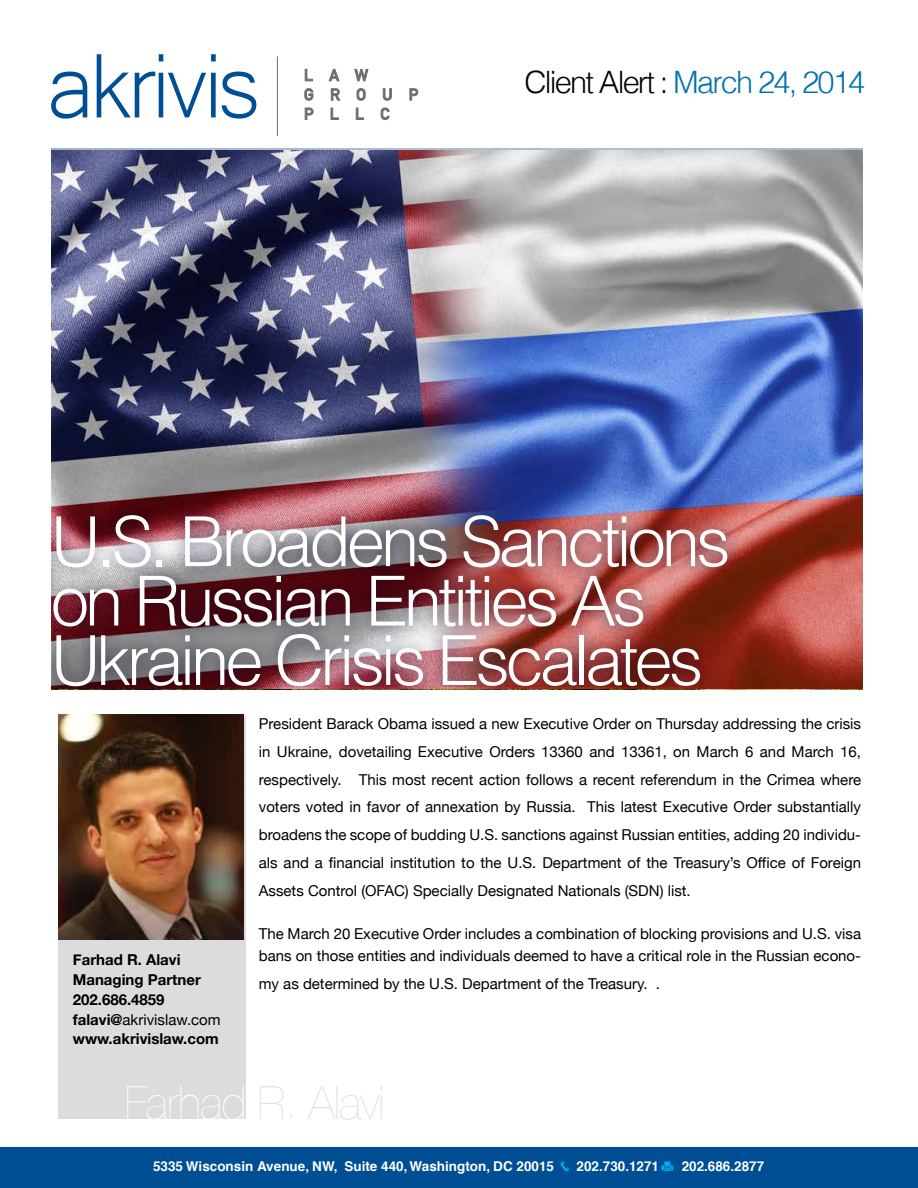
<style>
.page{position:relative;width:918px;height:1188px;background:#fff}
.page>*{position:absolute;margin:0;border:0;box-sizing:border-box;transform-origin:0 0}
.t1{font:300 69px/59.4px "Helvetica";letter-spacing:-.06em;color:#fff}
.t2{font:200 46.2px "Helvetica Neue";letter-spacing:-.02em;color:rgb(167 169 172/.4)}
.t3{font:300 30.9px "Helvetica";letter-spacing:-.06em;color:#000}
.t4{font:15px/27.8px "Helvetica Neue";color:#000;text-align:justify}
.t5{font:700 15px/19.8px "Helvetica Neue";color:#000}
.t6{font:700 13.5px "Helvetica";color:#fff}
.s1{color:#0073ae}
.s2{font-weight:400}
.s3{color:#fff}
</style>
<div class="page">
<img style="left:51px;top:150px;width:811px;height:539px">
<div style="left:0;top:1147px;width:918px;height:41px;background:#004e94"></div>
<svg style="left:661px;top:1162px;width:12px;height:9px"></svg>
<svg style="left:560px;top:1161px;width:9px;height:11px"></svg>
<svg style="left:51px;top:72px;width:36px;height:47px"></svg>
<svg style="left:97px;top:54px;width:119px;height:63px"></svg>
<svg style="left:222px;top:72px;width:34px;height:47px"></svg>
<hr style="left:277px;top:56px;width:1px;height:80px;background:#6d6e70">
<svg style="left:305px;top:69px;width:8px;height:12px"></svg>
<svg style="left:329px;top:69px;width:11px;height:12px"></svg>
<svg style="left:354px;top:69px;width:14px;height:12px"></svg>
<svg style="left:304px;top:88px;width:9px;height:13px"></svg>
<svg style="left:331px;top:88px;width:9px;height:13px"></svg>
<svg style="left:357px;top:88px;width:9px;height:13px"></svg>
<svg style="left:383px;top:88px;width:9px;height:13px"></svg>
<svg style="left:410px;top:88px;width:8px;height:13px"></svg>
<svg style="left:305px;top:108px;width:9px;height:12px"></svg>
<svg style="left:331px;top:108px;width:8px;height:12px"></svg>
<svg style="left:356px;top:108px;width:8px;height:12px"></svg>
<svg style="left:381px;top:108px;width:9px;height:12px"></svg>
<div style="left:58px;top:716px;width:188px;height:403px;background:#dcdcde"></div>
<img style="left:59px;top:715px;width:184px;height:225px">
<img style="left:53px;top:483px;width:727px;height:203px">
<h3 class="t3" style="left:525px;top:57px;width:342px">Client Alert : <span class="s1">March 24, 2014</span></h3>
<h1 class="t1" style="left:51px;top:509px;width:681px">U.S. Broadens Sanctions on Russian Entities As<br>Ukraine Crisis Escalates</h1>
<p class="t5" style="left:73px;top:949px;width:149px">Farhad R. Alavi<br>Managing Partner<br>202.686.4859 falavi@<span class="s2">akrivislaw.com </span>www.akrivislaw.com</p>
<p class="t4" style="left:259px;top:709px;width:604px">President Barack Obama issued a new Executive Order on Thursday addressing the crisis in Ukraine, dovetailing Executive Orders 13360 and 13361, on March 6 and March 16, respectively. This most recent action follows a recent referendum in the Crimea where voters voted in favor of annexation by Russia. This latest Executive Order substantially broadens the scope of budding U.S. sanctions against Russian entities, adding 20 individu&shy;als and a financial institution to the U.S. Department of the Treasury’s Office of Foreign Assets Control (OFAC) Specially Designated Nationals (SDN) list.</p>
<p class="t4" style="left:259px;top:922px;width:604px;line-height:21.8px">The March 20 Executive Order includes a combination of blocking provisions and U.S. visa bans on those entities and individuals deemed to have a critical role in the Russian econo-</p>
<p class="t4" style="left:259px;top:968px;width:403px">my as determined by the U.S. Department of the Treasury. .</p>
<h2 class="t2" style="left:125px;top:1067px;width:261px"><span class="s3">Farhad</span> R. Alavi</h2>
<p class="t6" style="left:153px;top:1155px;width:402px">5335 Wisconsin Avenue, NW, Suite 440, Washington, DC 20015</p>
<p class="t6" style="left:577px;top:1155px;width:84px">202.730.1271</p>
<p class="t6" style="left:682px;top:1155px;width:84px">202.686.2877</p>
</div>
